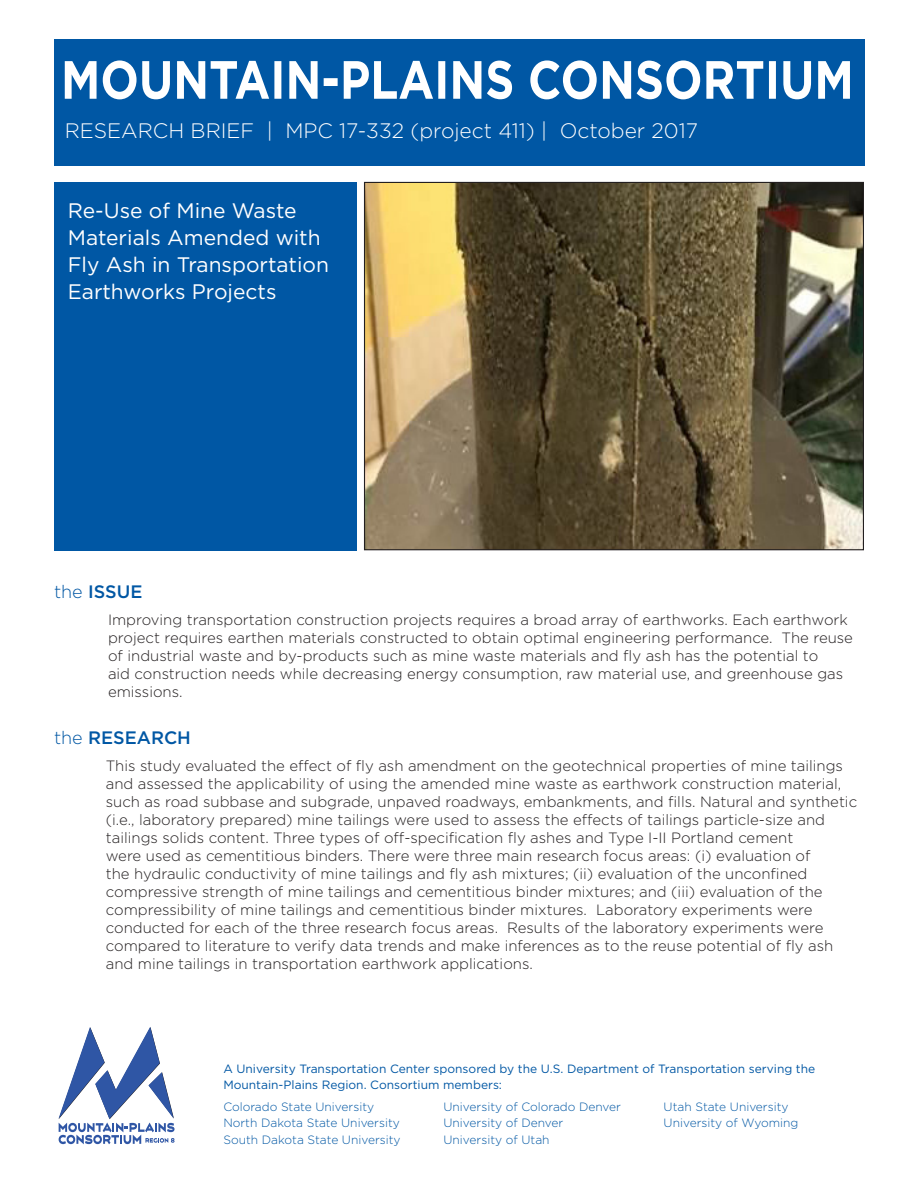
<style>
.page{position:relative;width:918px;height:1188px;background:#fff}
.page>*{position:absolute;margin:0;border:0;box-sizing:border-box;transform-origin:0 0}
.t1{font:21px/27px "Gotham";color:#fff}
.t2{font:300 20.85px "Gotham";color:#fff}
.t3{font:500 18px "Gotham";color:#0057a4}
.t4{font:300 15px/18px "Gotham";color:#231f20}
.t5{font:300 12px "Gotham";color:#0057a4}
.t6{font:12px/16.5px "Gotham";color:#0057a4}
.s1{font-weight:300}
</style>
<div class="page">
<div style="left:54px;top:182px;width:303px;height:368px;background:#0057a4"></div>
<img style="left:366px;top:184px;width:496px;height:364px">
<div style="left:54px;top:39px;width:810px;height:127px;background:#0057a4"></div>
<svg style="left:65px;top:60px;width:785px;height:39px"></svg>
<svg style="left:58px;top:1027px;width:117px;height:117px"></svg>
<p class="t2" style="left:65px;top:117px;width:635px">RESEARCH BRIEF | MPC 17-332 (project 411) | October 2017</p>
<p class="t1" style="left:68px;top:196px;width:263px">Re-Use of Mine Waste<br>Materials Amended with<br>Fly Ash in Transportation<br>Earthworks Projects</p>
<h1 class="t3" style="left:54px;top:580px;width:90px"><span class="s1">the</span> ISSUE</h1>
<p class="t4" style="left:108px;top:610px;width:747px">Improving transportation construction projects requires a broad array of earthworks. Each earthwork project requires earthen materials constructed to obtain optimal engineering performance. The reuse of industrial waste and by-products such as mine waste materials and fly ash has the potential to<br>aid construction needs while decreasing energy consumption, raw material use, and greenhouse gas emissions.</p>
<h1 class="t3" style="left:54px;top:725px;width:138px"><span class="s1">the</span> RESEARCH</h1>
<p class="t4" style="left:106px;top:757px;width:753px">This study evaluated the effect of fly ash amendment on the geotechnical properties of mine tailings and assessed the applicability of using the amended mine waste as earthwork construction material, such as road subbase and subgrade, unpaved roadways, embankments, and fills. Natural and synthetic (i.e., laboratory prepared) mine tailings were used to assess the effects of tailings particle-size and tailings solids content. Three types of off-specification fly ashes and Type I-II Portland cement<br>were used as cementitious binders. There were three main research focus areas: (i) evaluation of<br>the hydraulic conductivity of mine tailings and fly ash mixtures; (ii) evaluation of the unconfined compressive strength of mine tailings and cementitious binder mixtures; and (iii) evaluation of the compressibility of mine tailings and cementitious binder mixtures. Laboratory experiments were conducted for each of the three research focus areas. Results of the laboratory experiments were compared to literature to verify data trends and make inferences as to the reuse potential of fly ash and mine tailings in transportation earthwork applications.</p>
<p class="t6" style="left:223px;top:1060px;width:593px">A University Transportation Center sponsored by the U.S. Department of Transportation serving the<br>Mountain-Plains Region. Consortium members:</p>
<p class="t5" style="left:223px;top:1099px;width:152px">Colorado State University</p>
<p class="t5" style="left:223px;top:1115px;width:178px">North Dakota State University</p>
<p class="t5" style="left:223px;top:1132px;width:179px">South Dakota State University</p>
<p class="t5" style="left:444px;top:1099px;width:179px">University of Colorado Denver</p>
<p class="t5" style="left:444px;top:1115px;width:121px">University of Denver</p>
<p class="t5" style="left:444px;top:1132px;width:108px">University of Utah</p>
<p class="t5" style="left:664px;top:1099px;width:126px">Utah State University</p>
<p class="t5" style="left:664px;top:1115px;width:136px">University of Wyoming</p>
</div>
